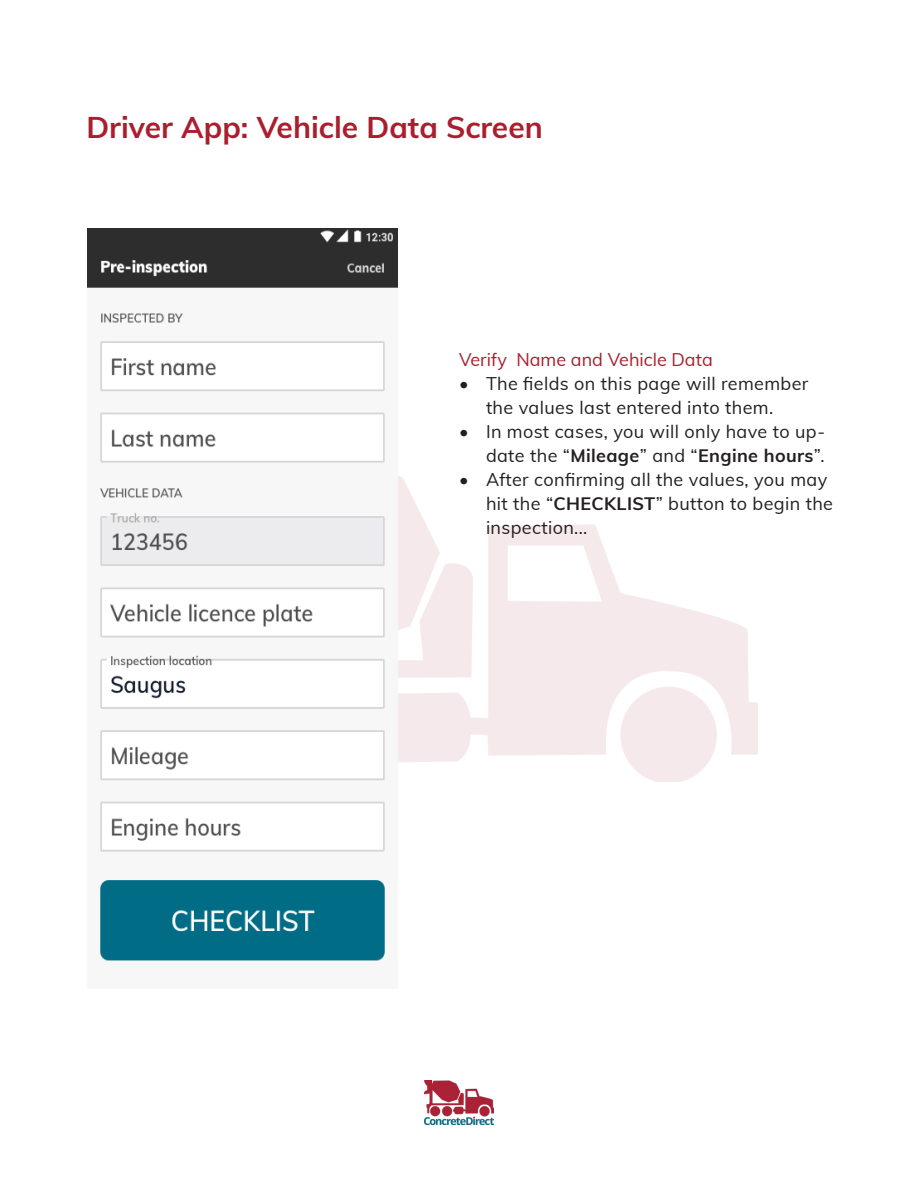
<style>
.page{position:relative;width:918px;height:1188px;background:#fff}
.page>*{position:absolute;margin:0;border:0;box-sizing:border-box;transform-origin:0 0}
.t1{font:700 30px "Muli";color:#aa1e2d}
.t2{font:18px/24px "Muli";letter-spacing:.02em;color:#231f20;text-align:center}
.t3{font:18px "Muli";color:#aa1e2d}
.s1{font-weight:700}
</style>
<div class="page">
<img style="left:88px;top:228px;width:310px;height:733px">
<img style="left:425px;top:1080px;width:68px;height:45px">
<p class="t1" style="left:86px;top:105px;width:458px">Driver App: Vehicle Data Screen</p>
<p class="t3" style="left:459px;top:346px;width:255px">Verify Name and Vehicle Data</p>
<p class="t2" style="left:459px;top:371px;width:351px">• The fields on this page will remember the values last entered into them.</p>
<p class="t2" style="left:459px;top:419px;width:368px;text-align:right">• In most cases, you will only have to up&shy;date the “<span class="s1">Mileage</span>” and “<span class="s1">Engine hours</span>”.</p>
<p class="t2" style="left:486px;top:467px;width:349px;text-align:left;text-indent:-27px">• After confirming all the values, you may hit the “<span class="s1">CHECKLIST</span>” button to begin the inspection...</p>
</div>
